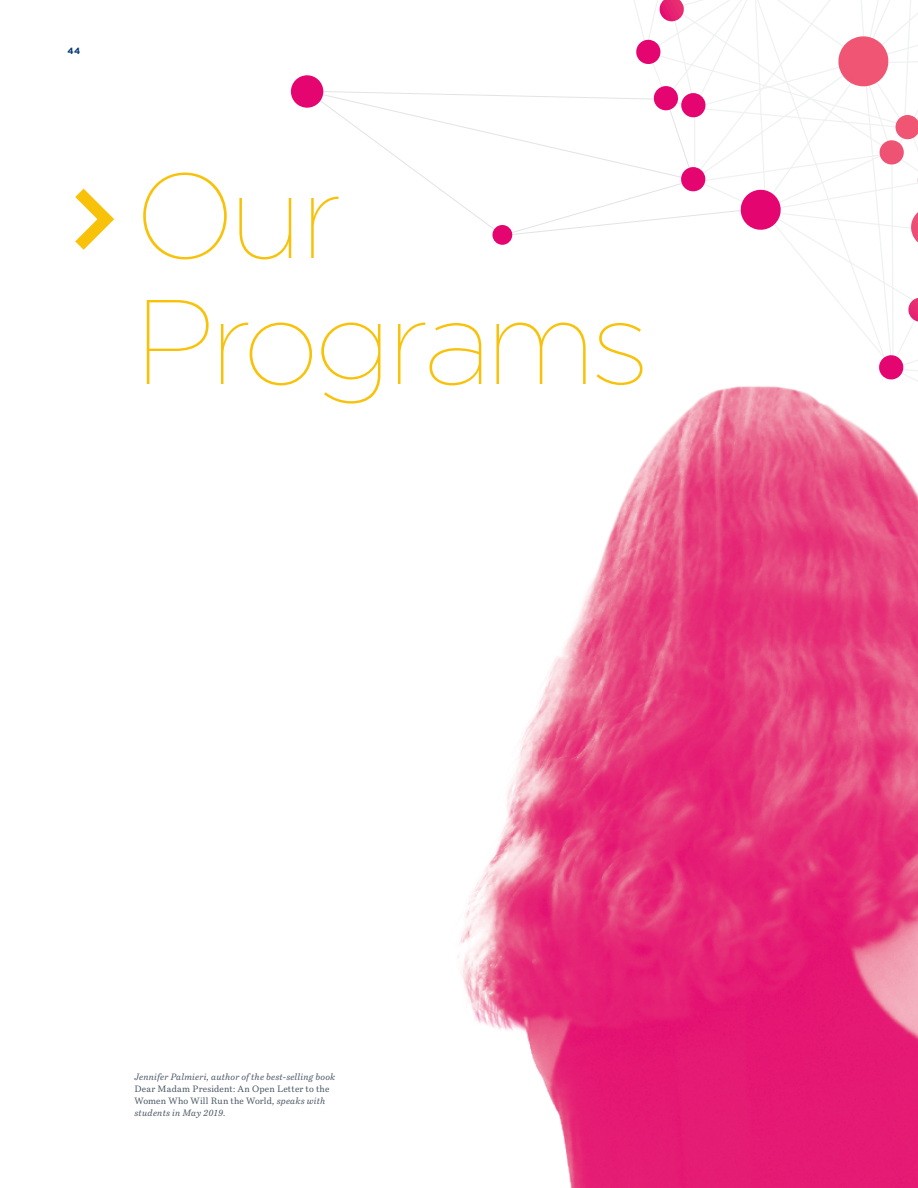
<style>
.page{position:relative;width:918px;height:1188px;background:#fff}
.page>*{position:absolute;margin:0;border:0;box-sizing:border-box;transform-origin:0 0}
.t1{font:100 120px/126px "Gotham";letter-spacing:-.04em;color:#f9c20a}
.t2{font:9px/12px "Bressay";letter-spacing:.025em;color:#46525f}
.t3{font:italic 9px "Bressay";letter-spacing:.02em;color:#46525f}
.t4{font:700 9px "Gotham";color:#043673}
.s1{font-style:italic}
</style>
<div class="page">
<svg style="left:311px;top:90px;width:255px;height:146px"></svg>
<svg style="left:635px;top:0;width:283px;height:379px"></svg>
<svg style="left:75px;top:189px;width:39px;height:61px"></svg>
<img style="left:457px;top:379px;width:461px;height:809px">
<div style="left:492px;top:225px;width:20px;height:20px;background:#e40571;border-radius:50%"></div>
<div style="left:291px;top:75px;width:32px;height:33px;background:#e40571;border-radius:50%"></div>
<p class="t4" style="left:68px;top:46px;width:14px">44</p>
<h1 class="t1" style="left:134px;top:152px;width:517px">Our<br>Programs</h1>
<p class="t3" style="left:134px;top:1071px;width:202px">Jennifer Palmieri, author of the best-selling book</p>
<p class="t2" style="left:134px;top:1083px;width:196px">Dear Madam President: An Open Letter to the<br>Women Who Will Run the World<span class="s1">, speaks with students in May 2019.</span></p>
</div>
